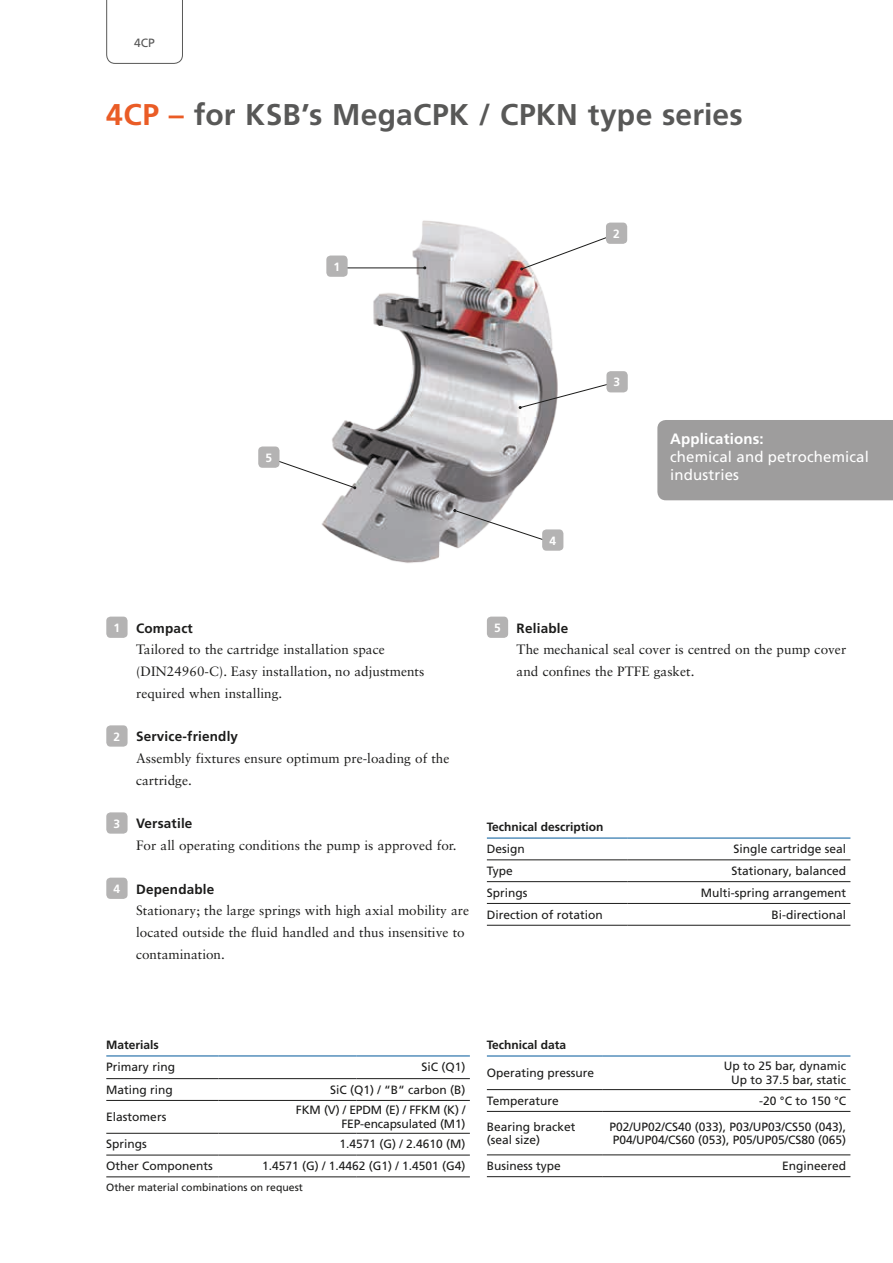
<style>
.page{position:relative;width:893px;height:1263px;background:#fff}
.page>*{position:absolute;margin:0;border:0;box-sizing:border-box;transform-origin:0 0}
.t1{font:700 30px "Frutiger LT Pro";letter-spacing:.005em;color:#585857}
.t2{font:15px/18px "Frutiger LT Pro";letter-spacing:.01em;color:#fff}
.t3{font:700 15px "Frutiger LT Pro";letter-spacing:.01em;color:#fff}
.t4{font:13.5px/21.8px "Sabon LT Std";color:#1c1c1b}
.t5{font:700 13.5px "Frutiger LT Pro";letter-spacing:.015em;color:#1c1c1b}
.t6{font:12px/13.5px "Frutiger LT Pro";color:#1c1c1b;text-align:right}
.t7{font:700 12px "Frutiger LT Pro";color:#1c1c1b}
.t8{font:700 12px "Frutiger LT Pro";color:#fff}
.t9{font:12px "Frutiger LT Pro";color:#585858}
.t10{font:10.5px "Frutiger LT Pro";color:#1c1c1b}
.s1{color:#ea5c26}
.s2{font-size:12px;color:#fff}
</style>
<div class="page">
<img style="left:278px;top:220px;width:334px;height:343px">
<div style="left:106px;top:617px;width:22px;height:21px;background:#b4b3b3;border-radius:4px"></div>
<div style="left:106px;top:725px;width:22px;height:22px;background:#b4b3b3;border-radius:4px"></div>
<div style="left:106px;top:812px;width:22px;height:22px;background:#b4b3b3;border-radius:4px"></div>
<div style="left:106px;top:878px;width:22px;height:21px;background:#b4b3b3;border-radius:4px"></div>
<svg style="left:278px;top:457px;width:78px;height:32px"></svg>
<div style="left:258px;top:446px;width:21px;height:22px;background:#b4b3b3;border-radius:4px"></div>
<div style="left:487px;top:617px;width:21px;height:21px;background:#b4b3b3;border-radius:4px"></div>
<svg style="left:106px;top:0;width:77px;height:64px"></svg>
<hr style="left:106px;top:1100px;width:113px;height:1px;background:#1c1c1b">
<hr style="left:219px;top:1100px;width:138px;height:1px;background:#1c1c1b">
<hr style="left:357px;top:1100px;width:113px;height:1px;background:#1c1c1b">
<hr style="left:106px;top:1133px;width:113px;height:1px;background:#1c1c1b">
<hr style="left:219px;top:1133px;width:138px;height:1px;background:#1c1c1b">
<hr style="left:357px;top:1133px;width:113px;height:1px;background:#1c1c1b">
<hr style="left:106px;top:1055px;width:113px;height:1px;background:#00589a">
<hr style="left:219px;top:1055px;width:138px;height:1px;background:#00589a">
<hr style="left:357px;top:1055px;width:113px;height:1px;background:#00589a">
<hr style="left:106px;top:1078px;width:113px;height:1px;background:#1c1c1b">
<hr style="left:219px;top:1078px;width:138px;height:1px;background:#1c1c1b">
<hr style="left:357px;top:1078px;width:113px;height:1px;background:#1c1c1b">
<hr style="left:106px;top:1155px;width:113px;height:1px;background:#1c1c1b">
<hr style="left:219px;top:1155px;width:138px;height:1px;background:#1c1c1b">
<hr style="left:357px;top:1155px;width:113px;height:1px;background:#1c1c1b">
<hr style="left:106px;top:1176px;width:113px;height:1px;background:#1c1c1b">
<hr style="left:219px;top:1176px;width:138px;height:1px;background:#1c1c1b">
<hr style="left:357px;top:1176px;width:113px;height:1px;background:#1c1c1b">
<hr style="left:487px;top:1111px;width:115px;height:1px;background:#1c1c1b">
<hr style="left:487px;top:1154px;width:115px;height:1px;background:#1c1c1b">
<hr style="left:487px;top:1055px;width:115px;height:1px;background:#00589a">
<hr style="left:602px;top:1055px;width:248px;height:1px;background:#00589a">
<hr style="left:487px;top:1089px;width:115px;height:1px;background:#1c1c1b">
<hr style="left:602px;top:1089px;width:248px;height:1px;background:#1c1c1b">
<hr style="left:602px;top:1111px;width:248px;height:1px;background:#1c1c1b">
<hr style="left:602px;top:1154px;width:248px;height:1px;background:#1c1c1b">
<hr style="left:487px;top:1176px;width:115px;height:1px;background:#1c1c1b">
<hr style="left:602px;top:1176px;width:248px;height:1px;background:#1c1c1b">
<div style="left:657px;top:420px;width:236px;height:80px;background:#9e9d9d"></div>
<hr style="left:487px;top:881px;width:141px;height:1px;background:#1c1c1b">
<hr style="left:628px;top:881px;width:222px;height:1px;background:#1c1c1b">
<hr style="left:487px;top:903px;width:141px;height:1px;background:#1c1c1b">
<hr style="left:628px;top:903px;width:222px;height:1px;background:#1c1c1b">
<hr style="left:487px;top:838px;width:141px;height:1px;background:#00589a">
<hr style="left:628px;top:838px;width:222px;height:1px;background:#00589a">
<hr style="left:487px;top:859px;width:141px;height:1px;background:#1c1c1b">
<hr style="left:628px;top:859px;width:222px;height:1px;background:#1c1c1b">
<hr style="left:487px;top:925px;width:141px;height:1px;background:#1c1c1b">
<hr style="left:628px;top:925px;width:222px;height:1px;background:#1c1c1b">
<svg style="left:519px;top:382px;width:96px;height:27px"></svg>
<div style="left:606px;top:371px;width:22px;height:21px;background:#b4b3b3;border-radius:4px"></div>
<svg style="left:520px;top:233px;width:92px;height:37px"></svg>
<div style="left:606px;top:223px;width:21px;height:21px;background:#b4b3b3;border-radius:4px"></div>
<hr style="left:337px;top:267px;width:88px;height:1px;background:#1c1c1b">
<div style="left:326px;top:256px;width:22px;height:21px;background:#b4b3b3;border-radius:4px"></div>
<svg style="left:453px;top:509px;width:101px;height:35px"></svg>
<div style="left:542px;top:529px;width:21px;height:22px;background:#b4b3b3;border-radius:4px"></div>
<p class="t9" style="left:134px;top:35px;width:22px">4CP</p>
<h1 class="t1" style="left:106px;top:96px;width:638px"><span class="s1">4CP –</span> for KSB’s MegaCPK / CPKN type series</h1>
<p class="t8" style="left:334px;top:259px;width:8px">1</p>
<p class="t8" style="left:613px;top:226px;width:8px">2</p>
<p class="t8" style="left:265px;top:450px;width:8px">5</p>
<p class="t8" style="left:549px;top:533px;width:8px">4</p>
<p class="t8" style="left:614px;top:375px;width:8px">3</p>
<p class="t3" style="left:670px;top:430px;width:95px">Applications:</p>
<p class="t2" style="left:670px;top:448px;width:200px">chemical and petrochemical industries</p>
<p class="t5" style="left:113px;top:620px;width:81px"><span class="s2">1</span> Compact</p>
<p class="t4" style="left:136px;top:639px;width:290px">Tailored to the cartridge installation space (DIN24960-C). Easy installation, no adjustments required when installing.</p>
<p class="t5" style="left:113px;top:729px;width:126px"><span class="s2">2</span> Service-friendly</p>
<p class="t4" style="left:136px;top:747px;width:315px">Assembly fixtures ensure optimum pre-loading of the cartridge.</p>
<p class="t5" style="left:113px;top:816px;width:81px"><span class="s2">3</span> Versatile</p>
<p class="t4" style="left:136px;top:834px;width:322px">For all operating conditions the pump is approved for.</p>
<p class="t5" style="left:113px;top:881px;width:102px"><span class="s2">4</span> Dependable</p>
<p class="t4" style="left:136px;top:900px;width:335px">Stationary; the large springs with high axial mobility are located outside the fluid handled and thus insensitive to contamination.</p>
<p class="t5" style="left:494px;top:620px;width:76px"><span class="s2">5</span> Reliable</p>
<p class="t4" style="left:517px;top:639px;width:331px">The mechanical seal cover is centred on the pump cover and confines the PTFE gasket.</p>
<p class="t7" style="left:487px;top:820px;width:118px">Technical description</p>
<p class="t6" style="left:487px;top:842px;width:40px">Design</p>
<p class="t6" style="left:733px;top:842px;width:114px">Single cartridge seal</p>
<p class="t6" style="left:487px;top:864px;width:27px">Type</p>
<p class="t6" style="left:731px;top:864px;width:116px">Stationary, balanced</p>
<p class="t6" style="left:487px;top:886px;width:42px">Springs</p>
<p class="t6" style="left:701px;top:886px;width:147px">Multi-spring arrangement</p>
<p class="t6" style="left:487px;top:908px;width:118px">Direction of rotation</p>
<p class="t6" style="left:771px;top:908px;width:76px">Bi-directional</p>
<p class="t7" style="left:106px;top:1038px;width:54px">Materials</p>
<p class="t6" style="left:106px;top:1060px;width:70px">Primary ring</p>
<p class="t6" style="left:422px;top:1060px;width:46px">SiC (Q1)</p>
<p class="t6" style="left:106px;top:1083px;width:68px">Mating ring</p>
<p class="t6" style="left:330px;top:1083px;width:137px">SiC (Q1) / “B“ carbon (B)</p>
<p class="t6" style="left:106px;top:1110px;width:62px">Elastomers</p>
<p class="t6" style="left:296px;top:1103px;width:171px">FKM (V) / EPDM (E) / FFKM (K) /<br>FEP-encapsulated (M1)</p>
<p class="t6" style="left:106px;top:1137px;width:42px">Springs</p>
<p class="t6" style="left:340px;top:1137px;width:128px">1.4571 (G) / 2.4610 (M)</p>
<p class="t6" style="left:106px;top:1159px;width:108px">Other Components</p>
<p class="t6" style="left:262px;top:1159px;width:205px">1.4571 (G) / 1.4462 (G1) / 1.4501 (G4)</p>
<p class="t10" style="left:106px;top:1181px;width:198px">Other material combinations on request</p>
<p class="t7" style="left:487px;top:1038px;width:81px">Technical data</p>
<p class="t6" style="left:487px;top:1066px;width:109px">Operating pressure</p>
<p class="t6" style="left:724px;top:1059px;width:124px">Up to 25 bar, dynamic<br>Up to 37.5 bar, static</p>
<p class="t6" style="left:487px;top:1094px;width:73px">Temperature</p>
<p class="t6" style="left:759px;top:1094px;width:88px">-20 °C to 150 °C</p>
<p class="t6" style="left:487px;top:1120px;width:90px;text-align:left">Bearing bracket (seal size)</p>
<p class="t6" style="left:609px;top:1120px;width:238px;text-align:left">P02/UP02/CS40 (033), P03/UP03/CS50 (043),<br>P04/UP04/CS60 (053), P05/UP05/CS80 (065)</p>
<p class="t6" style="left:487px;top:1159px;width:76px">Business type</p>
<p class="t6" style="left:782px;top:1159px;width:66px">Engineered</p>
</div>
